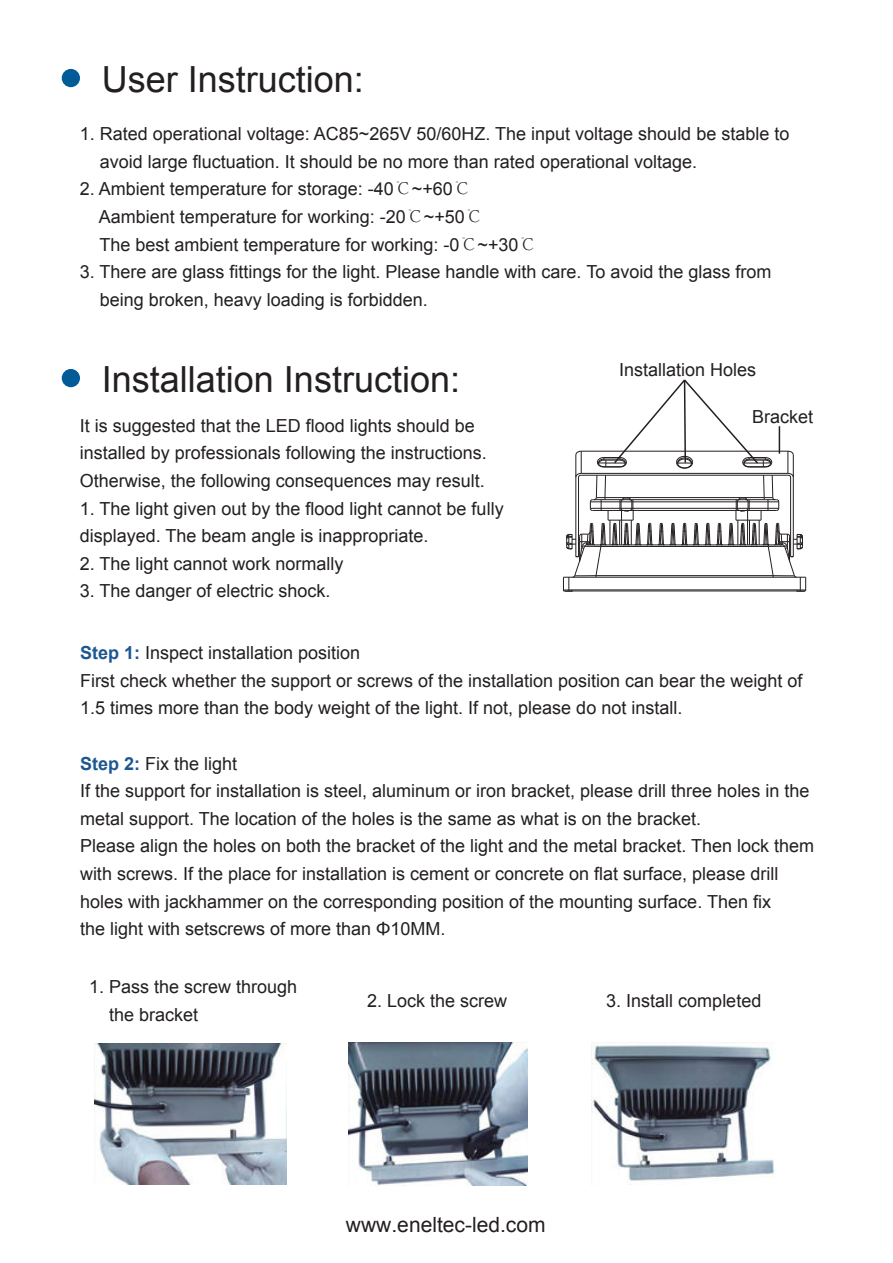
<style>
.page{position:relative;width:893px;height:1263px;background:#fff}
.page>*{position:absolute;margin:0;border:0;box-sizing:border-box;transform-origin:0 0}
.t1{font:36px "Arial";color:#231f20}
.t2{font:21px "Arial";color:#231f20}
.t3{font:18px/27.6px "Arial";color:#231f20}
.s1{font-family:"Adobe Song Std";font-weight:300}
.s2{font-weight:700;color:#1d5792}
</style>
<div class="page">
<div style="left:62px;top:69px;width:18px;height:18px;background:#015b99;border-radius:50%"></div>
<div style="left:62px;top:369px;width:18px;height:18px;background:#015b99;border-radius:50%"></div>
<svg style="left:563px;top:379px;width:243px;height:213px"></svg>
<img style="left:591px;top:1042px;width:183px;height:143px">
<img style="left:94px;top:1043px;width:192px;height:142px">
<img style="left:348px;top:1043px;width:180px;height:142px">
<h1 class="t1" style="left:102px;top:55px;width:264px">User Instruction:</h1>
<p class="t3" style="left:100px;top:120px;width:691px;text-indent:-20px">1. Rated operational voltage: AC85~265V 50/60HZ. The input voltage should be stable to avoid large fluctuation. It should be no more than rated operational voltage.</p>
<p class="t3" style="left:99px;top:175px;width:439px;text-indent:-19px">2. Ambient temperature for storage: -40<span class="s1">℃</span>~+60<span class="s1">℃<br></span>Aambient temperature for working: -20<span class="s1">℃</span>~+50<span class="s1">℃<br></span>The best ambient temperature for working: -0<span class="s1">℃</span>~+30<span class="s1">℃</span></p>
<p class="t3" style="left:100px;top:258px;width:673px;text-indent:-20px">3. There are glass fittings for the light. Please handle with care. To avoid the glass from being broken, heavy loading is forbidden.</p>
<h1 class="t1" style="left:102px;top:355px;width:360px">Installation Instruction:</h1>
<p class="t3" style="left:80px;top:412px;width:409px">It is suggested that the LED flood lights should be installed by professionals following the instructions.<br>Otherwise, the following consequences may result.</p>
<p class="t3" style="left:80px;top:495px;width:425px">1. The light given out by the flood light cannot be fully displayed. The beam angle is inappropriate.</p>
<p class="t3" style="left:80px;top:550px;width:265px">2. The light cannot work normally</p>
<p class="t3" style="left:80px;top:577px;width:252px">3. The danger of electric shock.</p>
<p class="t3" style="left:619px;top:356px;width:139px">Installation Holes</p>
<p class="t3" style="left:752px;top:403px;width:63px">Bracket</p>
<p class="t3" style="left:80px;top:639px;width:724px"><span class="s2">Step 1:</span> Inspect installation position<br>First check whether the support or screws of the installation position can bear the weight of<br>1.5 times more than the body weight of the light. If not, please do not install.</p>
<p class="t3" style="left:80px;top:750px;width:736px"><span class="s2">Step 2:</span> Fix the light<br>If the support for installation is steel, aluminum or iron bracket, please drill three holes in the metal support. The location of the holes is the same as what is on the bracket.<br>Please align the holes on both the bracket of the light and the metal bracket. Then lock them with screws. If the place for installation is cement or concrete on flat surface, please drill holes with jackhammer on the corresponding position of the mounting surface. Then fix<br>the light with setscrews of more than Φ10MM.</p>
<p class="t3" style="left:109px;top:973px;width:190px;text-indent:-20px">1. Pass the screw through the bracket</p>
<p class="t3" style="left:367px;top:987px;width:142px">2. Lock the screw</p>
<p class="t3" style="left:606px;top:987px;width:157px">3. Install completed</p>
<p class="t2" style="left:346px;top:1211px;width:201px">www.eneltec-led.com</p>
</div>
